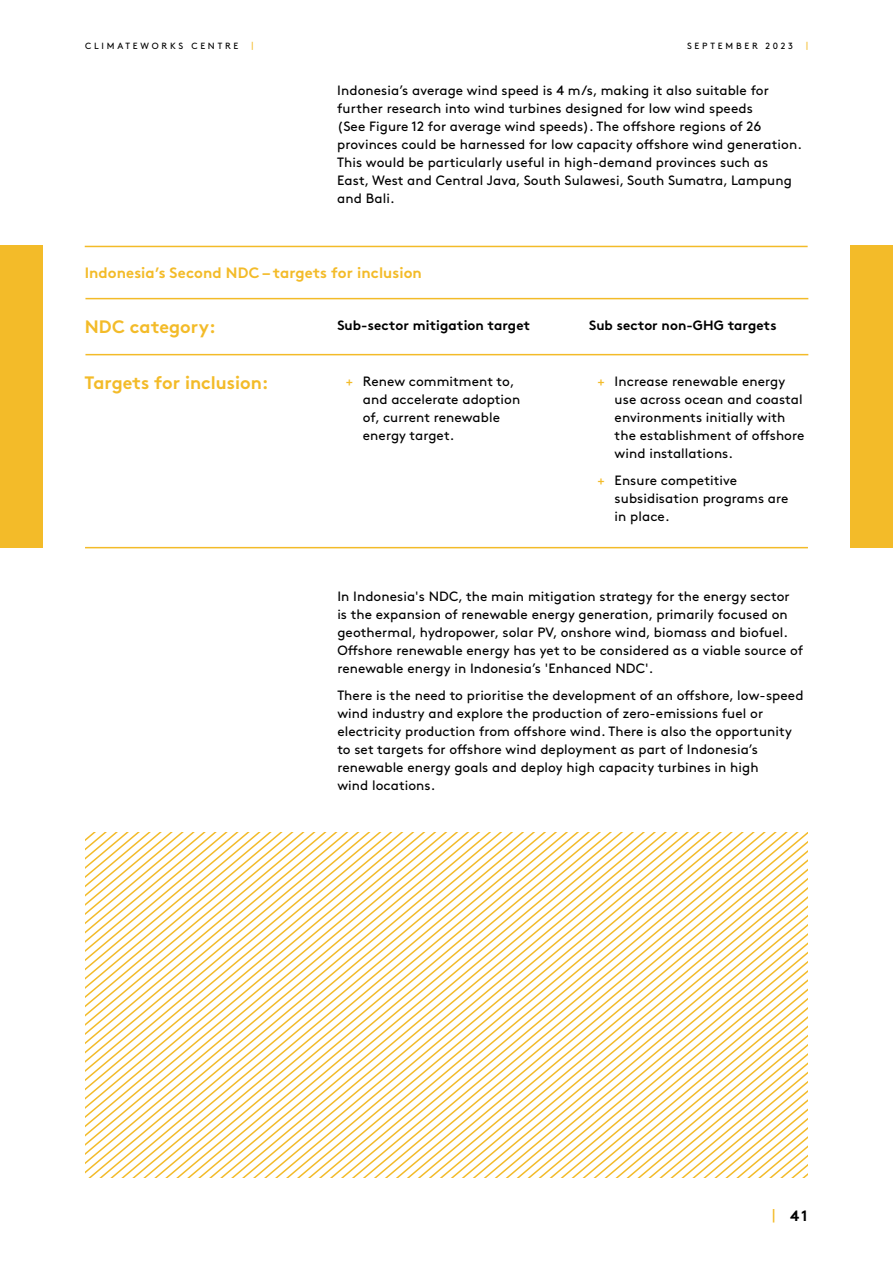
<style>
.page{position:relative;width:893px;height:1263px;background:#fff}
.page>*{position:absolute;margin:0;border:0;box-sizing:border-box;transform-origin:0 0}
.t1{font:700 18px "Brown Pro";color:#f3bb29}
.t2{font:700 15px "Brown Pro";letter-spacing:.005em;color:#f3bb29}
.t3{font:700 15px "Brown Pro";color:#000}
.t4{font:13.5px/18px "Brown Pro";letter-spacing:.005em;color:#000}
.t5{font:700 13.5px "Brown Pro";letter-spacing:.005em;color:#000}
.t6{font:9px "Brown Pro";letter-spacing:.31em;color:#000}
.t7{font:9px "Brown Pro";color:#f3bb29}
.s1{color:#f3bb29}
.s2{font-weight:400;color:#f3bb29}
</style>
<div class="page">
<hr style="left:85px;top:246px;width:723px;height:1px;background:#f3bb29">
<hr style="left:85px;top:298px;width:723px;height:1px;background:#f3bb29">
<hr style="left:85px;top:354px;width:723px;height:1px;background:#f3bb29">
<hr style="left:85px;top:547px;width:723px;height:1px;background:#f3bb29">
<svg style="left:85px;top:1132px;width:723px;height:43px"></svg>
<svg style="left:85px;top:1089px;width:723px;height:43px"></svg>
<svg style="left:85px;top:832px;width:723px;height:257px"></svg>
<svg style="left:85px;top:832px;width:707px;height:214px"></svg>
<svg style="left:85px;top:832px;width:670px;height:170px"></svg>
<svg style="left:85px;top:832px;width:634px;height:127px"></svg>
<svg style="left:85px;top:832px;width:597px;height:84px"></svg>
<svg style="left:85px;top:832px;width:588px;height:73px"></svg>
<svg style="left:188px;top:1111px;width:409px;height:67px"></svg>
<div style="left:0;top:245px;width:43px;height:303px;background:#f3bb29"></div>
<div style="left:850px;top:245px;width:43px;height:303px;background:#f3bb29"></div>
<p class="t6" style="left:85px;top:39px;width:155px">CLIMATEWORKS CENTRE</p>
<p class="t7" style="left:251px;top:39px;width:3px">|</p>
<p class="t6" style="left:687px;top:39px;width:108px">SEPTEMBER 2023</p>
<p class="t7" style="left:806px;top:39px;width:3px">|</p>
<p class="t4" style="left:337px;top:80px;width:466px">Indonesia’s average wind speed is 4 m/s, making it also suitable for further research into wind turbines designed for low wind speeds<br>(See Figure 12 for average wind speeds). The offshore regions of 26 provinces could be harnessed for low capacity offshore wind generation.<br>This would be particularly useful in high-demand provinces such as East, West and Central Java, South Sulawesi, South Sumatra, Lampung and Bali.</p>
<p class="t2" style="left:85px;top:261px;width:339px">Indonesia’s Second NDC – targets for inclusion</p>
<h1 class="t1" style="left:85px;top:312px;width:133px">NDC category:</h1>
<p class="t5" style="left:337px;top:314px;width:194px">Sub-sector mitigation target</p>
<p class="t5" style="left:589px;top:314px;width:189px">Sub sector non-GHG targets</p>
<h1 class="t1" style="left:85px;top:368px;width:186px">Targets for inclusion:</h1>
<p class="t4" style="left:363px;top:371px;width:159px;text-indent:-17px"><span class="s1">+</span> Renew commitment to, and accelerate adoption of, current renewable energy target.</p>
<p class="t4" style="left:615px;top:371px;width:191px;text-indent:-17px"><span class="s1">+</span> Increase renewable energy use across ocean and coastal environments initially with the establishment of offshore wind installations.</p>
<p class="t4" style="left:615px;top:470px;width:175px;text-indent:-17px"><span class="s1">+</span> Ensure competitive subsidisation programs are in place.</p>
<p class="t4" style="left:337px;top:586px;width:468px">In Indonesia's NDC, the main mitigation strategy for the energy sector<br>is the expansion of renewable energy generation, primarily focused on geothermal, hydropower, solar PV, onshore wind, biomass and biofuel.<br>Offshore renewable energy has yet to be considered as a viable source of renewable energy in Indonesia’s 'Enhanced NDC'.</p>
<p class="t4" style="left:337px;top:685px;width:468px">There is the need to prioritise the development of an offshore, low-speed wind industry and explore the production of zero-emissions fuel or electricity production from offshore wind. There is also the opportunity to set targets for offshore wind deployment as part of Indonesia’s renewable energy goals and deploy high capacity turbines in high<br>wind locations.</p>
<p class="t3" style="left:772px;top:1203px;width:37px"><span class="s2">|</span> 41</p>
</div>
